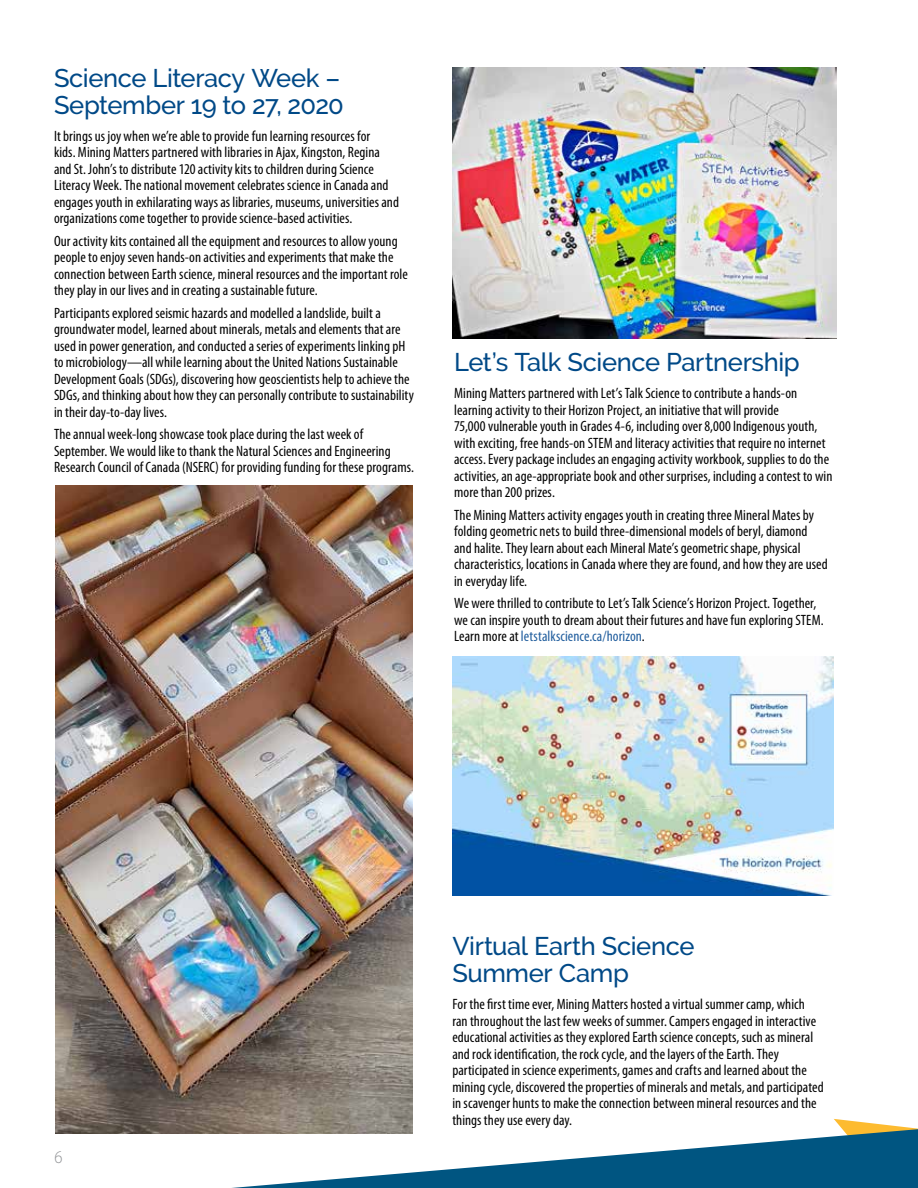
<style>
.page{position:relative;width:918px;height:1188px;background:#fff}
.page>*{position:absolute;margin:0;border:0;box-sizing:border-box;transform-origin:0 0}
.t1{font:500 25.5px/27px "Raleway";letter-spacing:-.015em;color:#004987}
.t2{font:300 semi-condensed 18px "Myriad Pro";color:#939598}
.t3{font:condensed 15px/16.5px "Myriad Pro";letter-spacing:.005em;color:#000}
.s1{color:#215e9e}
</style>
<div class="page">
<img style="left:55px;top:486px;width:358px;height:648px">
<img style="left:452px;top:68px;width:385px;height:270px">
<img style="left:452px;top:657px;width:382px;height:238px">
<svg style="left:834px;top:1119px;width:70px;height:8px"></svg>
<svg style="left:74px;top:1127px;width:844px;height:61px"></svg>
<h1 class="t1" style="left:54px;top:64px;width:291px">Science Literacy Week –<br>September 19 to 27, 2020</h1>
<p class="t3" style="left:54px;top:128px;width:347px">It brings us joy when we’re able to provide fun learning resources for<br>kids. Mining Matters partnered with libraries in Ajax, Kingston, Regina and St. John’s to distribute 120 activity kits to children during Science Literacy Week. The national movement celebrates science in Canada and engages youth in exhilarating ways as libraries, museums, universities and organizations come together to provide science-based activities.</p>
<p class="t3" style="left:54px;top:233px;width:355px">Our activity kits contained all the equipment and resources to allow young people to enjoy seven hands-on activities and experiments that make the connection between Earth science, mineral resources and the important role they play in our lives and in creating a sustainable future.</p>
<p class="t3" style="left:54px;top:305px;width:361px">Participants explored seismic hazards and modelled a landslide, built a groundwater model, learned about minerals, metals and elements that are used in power generation, and conducted a series of experiments linking pH to microbiology—all while learning about the United Nations Sustainable Development Goals (SDGs), discovering how geoscientists help to achieve the SDGs, and thinking about how they can personally contribute to sustainability in their day-to-day lives.</p>
<p class="t3" style="left:54px;top:426px;width:362px">The annual week-long showcase took place during the last week of<br>September. We would like to thank the Natural Sciences and Engineering<br>Research Council of Canada (NSERC) for providing funding for these programs.</p>
<h1 class="t1" style="left:454px;top:349px;width:347px">Let’s Talk Science Partnership</h1>
<p class="t3" style="left:454px;top:385px;width:380px">Mining Matters partnered with Let’s Talk Science to contribute a hands-on learning activity to their Horizon Project, an initiative that will provide<br>75,000 vulnerable youth in Grades 4-6, including over 8,000 Indigenous youth, with exciting, free hands-on STEM and literacy activities that require no internet access. Every package includes an engaging activity workbook, supplies to do the activities, an age-appropriate book and other surprises, including a contest to win more than 200 prizes.</p>
<p class="t3" style="left:454px;top:506px;width:375px">The Mining Matters activity engages youth in creating three Mineral Mates by folding geometric nets to build three-dimensional models of beryl, diamond and halite. They learn about each Mineral Mate’s geometric shape, physical characteristics, locations in Canada where they are found, and how they are used in everyday life.</p>
<p class="t3" style="left:454px;top:595px;width:371px">We were thrilled to contribute to Let’s Talk Science’s Horizon Project. Together, we can inspire youth to dream about their futures and have fun exploring STEM.<br>Learn more at <span class="s1">letstalkscience.ca/horizon</span>.</p>
<p class="t2" style="left:55px;top:1147px;width:10px">6</p>
<h1 class="t1" style="left:452px;top:933px;width:244px">Virtual Earth Science<br>Summer Camp</h1>
<p class="t3" style="left:452px;top:996px;width:373px">For the first time ever, Mining Matters hosted a virtual summer camp, which ran throughout the last few weeks of summer. Campers engaged in interactive educational activities as they explored Earth science concepts, such as mineral and rock identification, the rock cycle, and the layers of the Earth. They participated in science experiments, games and crafts and learned about the mining cycle, discovered the properties of minerals and metals, and participated in scavenger hunts to make the connection between mineral resources and the things they use every day.</p>
</div>
